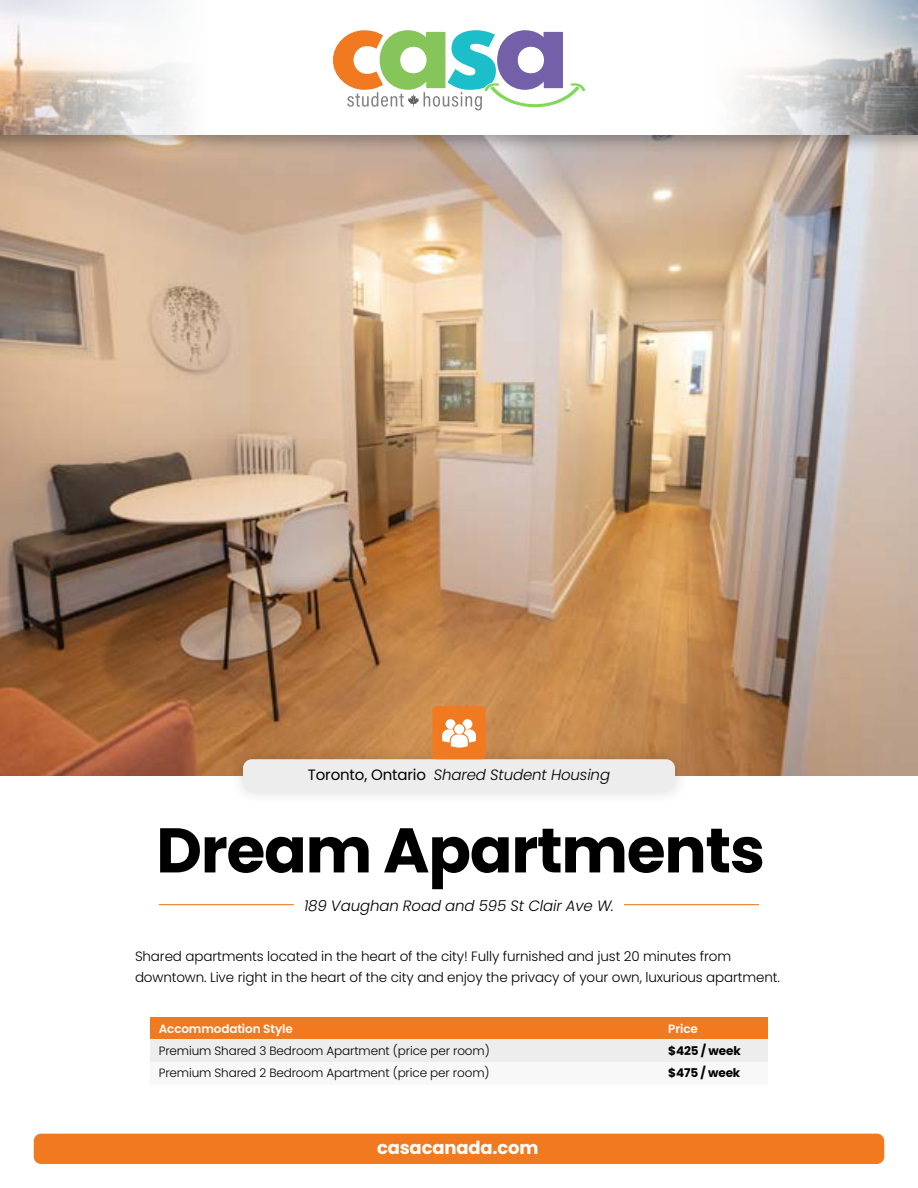
<style>
.page{position:relative;width:918px;height:1188px;background:#fff}
.page>*{position:absolute;margin:0;border:0;box-sizing:border-box;transform-origin:0 0}
.t1{font:700 63px "Poppins";letter-spacing:-.02em;color:#000}
.t2{font:700 18px "Poppins";letter-spacing:-.01em;color:#fff}
.t3{font:italic 300 15px "Poppins";letter-spacing:-.01em;color:#000}
.t4{font:300 13.5px/21px "Poppins";letter-spacing:-.01em;color:#000}
.t5{font:300 12px/22.5px "Poppins";letter-spacing:-.01em;color:#000}
.t6{font:600 12px "Poppins";letter-spacing:-.01em;color:#fff}
.t7{font:700 12px/22.5px "Poppins";letter-spacing:-.01em;color:#000}
.s1{font-weight:400;font-style:normal}
</style>
<div class="page">
<img style="left:0;top:154px;width:918px;height:621px">
<div style="left:0;top:0;width:918px;height:154px;background:#000;opacity:.3"></div>
<div style="left:0;top:0;width:918px;height:135px;background:#fff"></div>
<svg style="left:333px;top:30px;width:252px;height:80px"></svg>
<img style="left:0;top:0;width:185px;height:135px">
<img style="left:735px;top:0;width:183px;height:135px">
<div style="left:229px;top:745px;width:460px;height:60px;background:#000;opacity:.15"></div>
<div style="left:243px;top:759px;width:432px;height:33px;background:#ededee;border-radius:9px"></div>
<div style="left:432px;top:706px;width:54px;height:53px;background:#f17a21;border-radius:4px"></div>
<svg style="left:442px;top:719px;width:34px;height:29px"></svg>
<hr style="left:159px;top:904px;width:135px;height:1px;background:#f17a21">
<hr style="left:624px;top:904px;width:135px;height:1px;background:#f17a21">
<div style="left:34px;top:1134px;width:850px;height:30px;background:#f17a21;border-radius:7px"></div>
<div style="left:150px;top:1018px;width:618px;height:22px;background:#f17a21"></div>
<div style="left:150px;top:1040px;width:618px;height:22px;background:#ededee"></div>
<div style="left:150px;top:1062px;width:618px;height:22px;background:#f8f8f9"></div>
<p class="t3" style="left:308px;top:766px;width:304px"><span class="s1">Toronto, Ontario</span> Shared Student Housing</p>
<h1 class="t1" style="left:156px;top:814px;width:610px">Dream Apartments</h1>
<p class="t3" style="left:304px;top:897px;width:311px">189 Vaughan Road and 595 St Clair Ave W.</p>
<p class="t4" style="left:135px;top:946px;width:647px">Shared apartments located in the heart of the city! Fully furnished and just 20 minutes from downtown. Live right in the heart of the city and enjoy the privacy of your own, luxurious apartment.</p>
<p class="t6" style="left:159px;top:1022px;width:136px">Accommodation Style</p>
<p class="t6" style="left:668px;top:1022px;width:31px">Price</p>
<p class="t5" style="left:159px;top:1039px;width:332px">Premium Shared 3 Bedroom Apartment (price per room)<br>Premium Shared 2 Bedroom Apartment (price per room)</p>
<p class="t7" style="left:668px;top:1039px;width:74px">$425 / week $475 / week</p>
<h2 class="t2" style="left:377px;top:1137px;width:163px">casacanada.com</h2>
</div>
